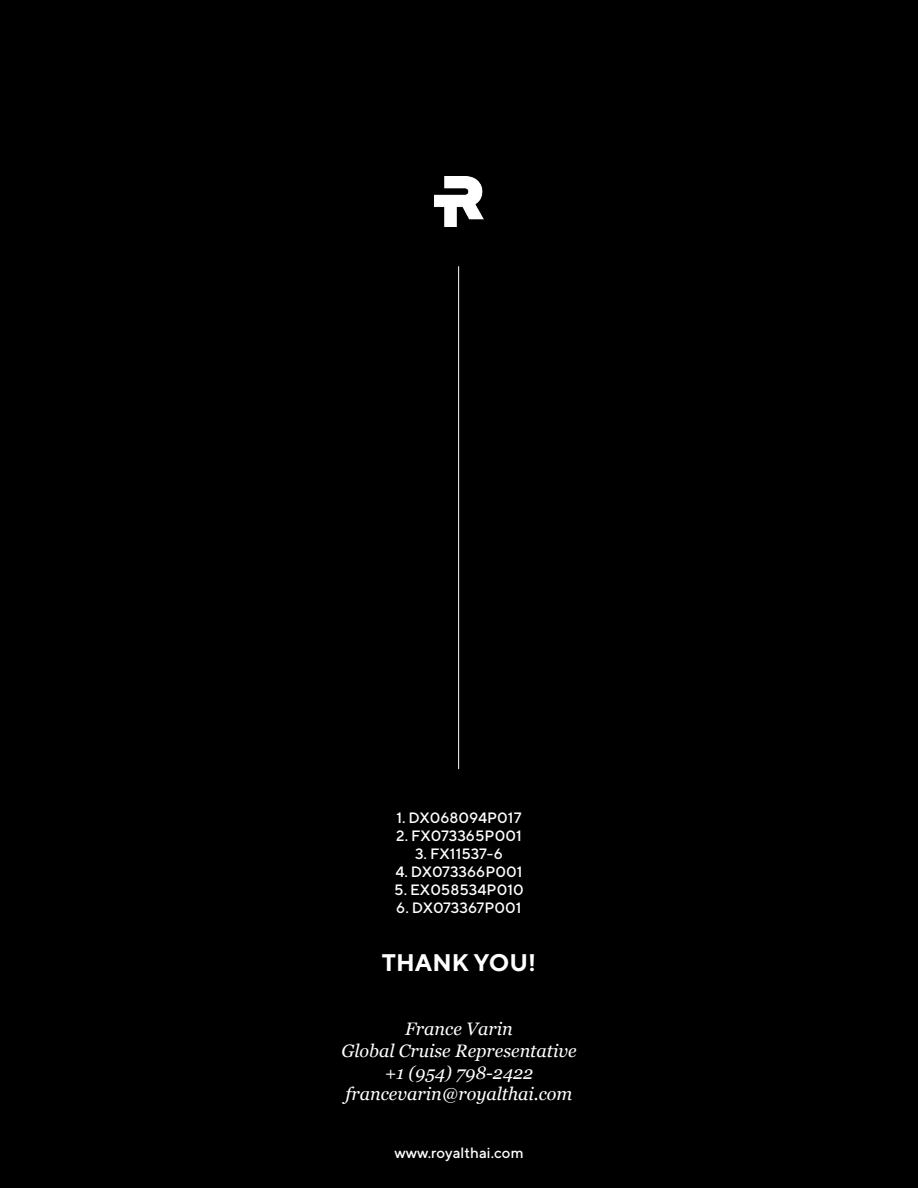
<style>
.page{position:relative;width:918px;height:1188px;background:#000}
.page>*{position:absolute;margin:0;border:0;box-sizing:border-box;transform-origin:0 0}
.t1{font:700 24px "TT Norms";color:#fff}
.t2{font:italic 18px/21.6px "Georgia";color:#fff;text-align:center}
.t3{font:500 15px "TT Norms";color:#fff}
</style>
<div class="page">
<img style="left:435px;top:176px;width:48px;height:51px">
<hr style="left:458px;top:266px;width:1px;height:503px;background:#fff">
<p class="t3" style="left:396px;top:808px;width:127px">1. DX068094P017</p>
<p class="t3" style="left:396px;top:826px;width:127px">2. FX073365P001</p>
<p class="t3" style="left:415px;top:844px;width:89px">3. FX11537-6</p>
<p class="t3" style="left:395px;top:862px;width:129px">4. DX073366P001</p>
<p class="t3" style="left:394px;top:880px;width:131px">5. EX058534P010</p>
<p class="t3" style="left:396px;top:898px;width:127px">6. DX073367P001</p>
<h1 class="t1" style="left:382px;top:947px;width:156px">THANK YOU!</h1>
<p class="t2" style="left:341px;top:1018px;width:237px">France Varin<br>Global Cruise Representative +1 (954) 798-2422 francevarin@royalthai.com</p>
<p class="t3" style="left:394px;top:1143px;width:131px">www.royalthai.com</p>
</div>
